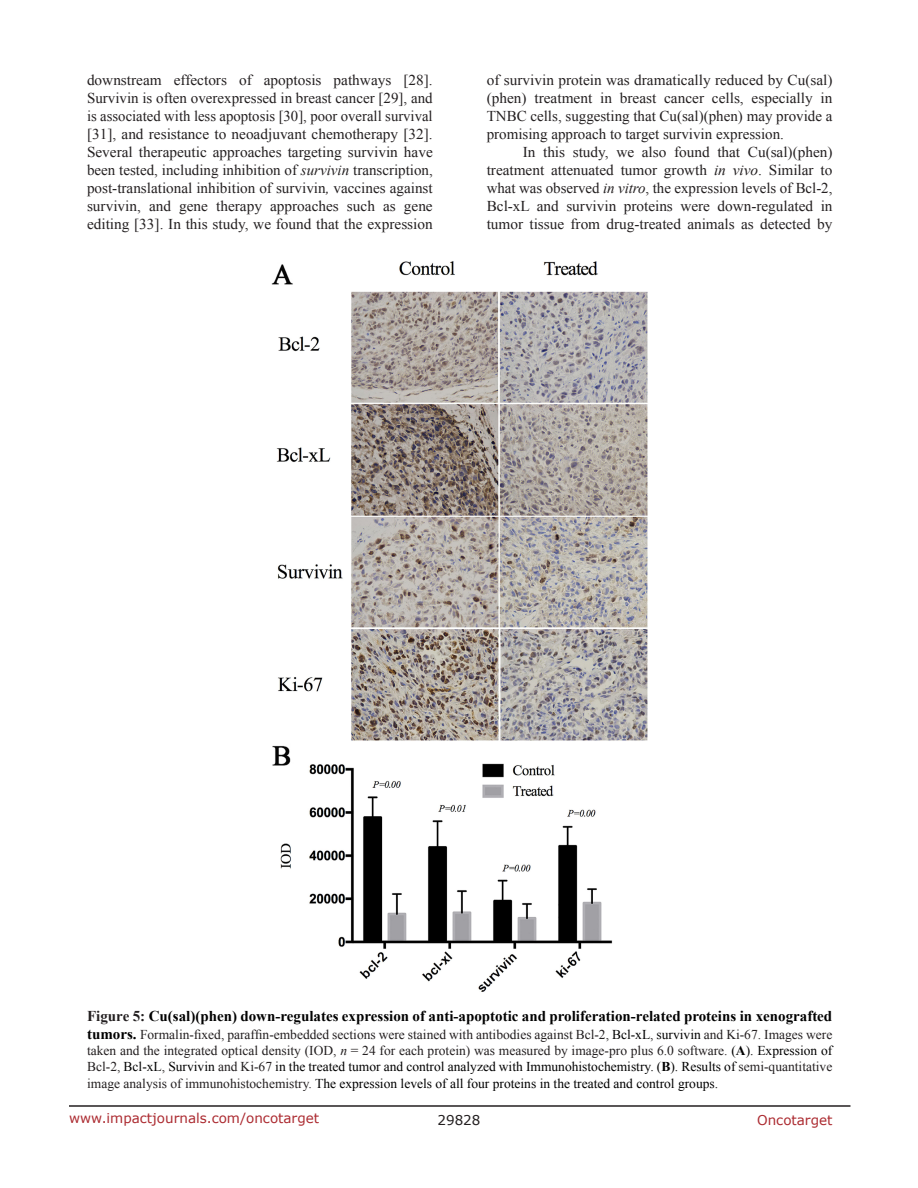
<style>
.page{position:relative;width:918px;height:1188px;background:#fff}
.page>*{position:absolute;margin:0;border:0;box-sizing:border-box;transform-origin:0 0}
.BodyText{font:15px/18px "Times New Roman";color:#231f20;text-align:justify}
.FigureText{font:700 15px "Times New Roman";color:#000}
.FigureText-2{font:13.5px/16.2px "Times New Roman";color:#231f20;text-align:justify}
.t1{font:13.5px "Verdana";color:#ac2b31}
.t2{font:13.5px "Verdana";color:#231f20}
.s1{font-style:italic}
.s2{color:#231f20}
.s3{font-weight:700;font-size:15px;color:#000}
.s4{color:#000}
.s5{font-weight:700;color:#000}
</style>
<div class="page">
<hr style="left:69px;top:1105px;width:781px;height:2px;background:#231f20">
<img style="left:271px;top:261px;width:377px;height:731px">
<p class="BodyText" style="left:87px;top:71px;width:347px">downstream effectors of apoptosis pathways [28].<br>Survivin is often overexpressed in breast cancer [29], and is associated with less apoptosis [30], poor overall survival [31], and resistance to neoadjuvant chemotherapy [32].<br>Several therapeutic approaches targeting survivin have been tested, including inhibition of <span class="s1">survivin</span> transcription, post-translational inhibition of survivin<span class="s1">,</span> vaccines against survivin, and gene therapy approaches such as gene editing [33]. In this study, we found that the expression</p>
<p class="BodyText" style="left:487px;top:71px;width:347px">of survivin protein was dramatically reduced by Cu(sal) (phen) treatment in breast cancer cells, especially in TNBC cells, suggesting that Cu(sal)(phen) may provide a promising approach to target survivin expression.</p>
<p class="BodyText" style="left:487px;top:143px;width:347px;text-indent:36px">In this study, we also found that Cu(sal)(phen) treatment attenuated tumor growth <span class="s1">in vivo</span>. Similar to what was observed <span class="s1">in vitro</span>, the expression levels of Bcl-2, Bcl-xL and survivin proteins were down-regulated in tumor tissue from drug-treated animals as detected by</p>
<p class="FigureText" style="left:87px;top:1006px;width:747px"><span class="s2">Figure 5:</span> Cu(sal)(phen) down-regulates expression of anti-apoptotic and proliferation-related proteins in xenografted</p>
<p class="FigureText-2" style="left:87px;top:1026px;width:747px"><span class="s3">tumors.</span> Formalin-fixed, paraffin-embedded sections were stained with antibodies against Bcl-2, <span class="s4">Bcl-xL</span>, <span class="s4">survivin</span> and Ki-67. Images were taken and the integrated optical density (IOD, <span class="s1">n</span> = 24 for each protein) was measured by image-pro plus 6.0 software. <span class="s4">(</span><span class="s5">A</span><span class="s4">). Expression of </span>Bcl-2, <span class="s4">Bcl-xL</span>, <span class="s4">Survivin</span> and Ki-67 <span class="s4">in the treated tumor and control analyzed with Immunohistochemistry. (</span><span class="s5">B</span><span class="s4">). Results of</span> semi-quantitative image analysis of immunohistochemistry. <span class="s4">The expression levels of all four proteins in the treated and control groups.</span></p>
<p class="t1" style="left:69px;top:1109px;width:252px">www.impactjournals.com/oncotarget</p>
<p class="t2" style="left:438px;top:1111px;width:44px">29828</p>
<p class="t1" style="left:757px;top:1111px;width:77px">Oncotarget</p>
</div>
